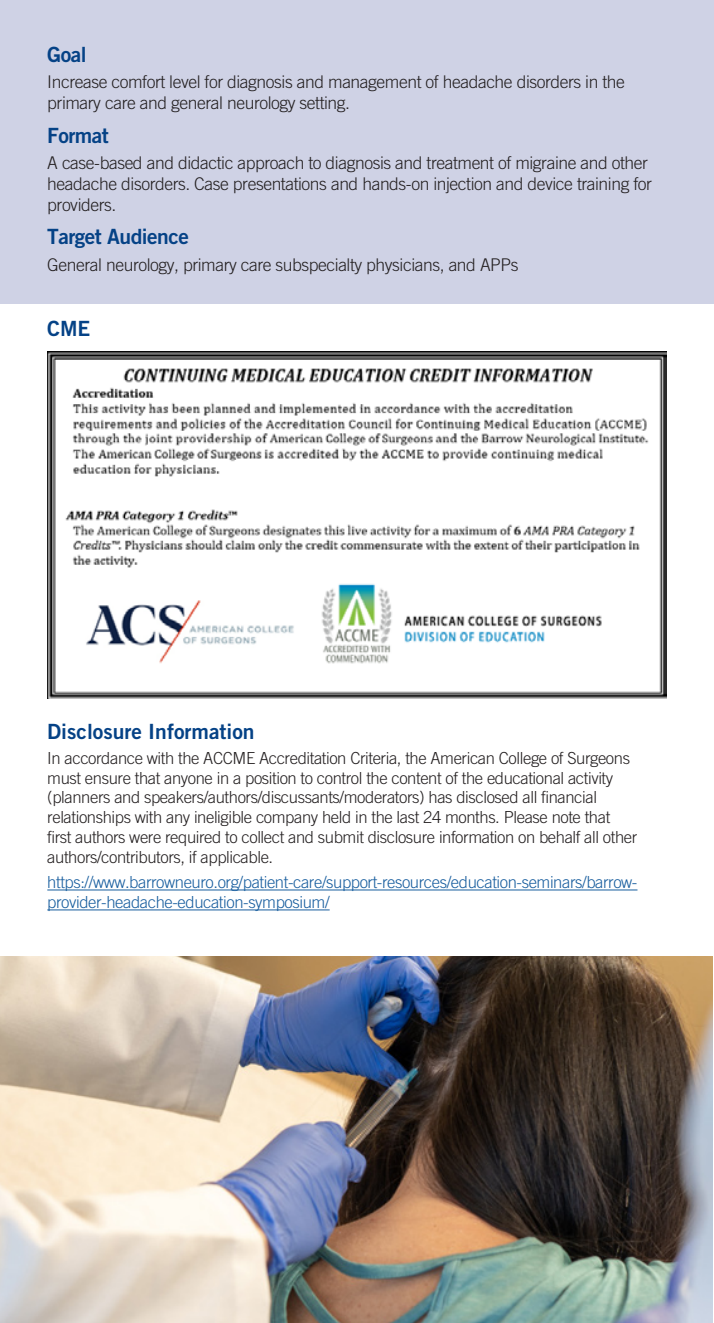
<style>
.page{position:relative;width:714px;height:1323px;background:#fff}
.page>*{position:absolute;margin:0;border:0;box-sizing:border-box;transform-origin:0 0}
.t1{font:21px "Trade Gothic LT Pro Bd 2";color:#054286}
.t2{font:21px "Trade Gothic LT Pro Bd 2";letter-spacing:-.025em;color:#054286}
.t3{font:300 17.5px/21px "Trade Gothic LT Pro";letter-spacing:-.025em;color:#231f20}
.t4{font:300 16.62px/19.9px "Trade Gothic LT Pro";letter-spacing:-.025em;color:#231f20}
.t5{font:300 16.62px/19.9px "Trade Gothic LT Pro";letter-spacing:-.025em;color:#175d9e}
</style>
<div class="page">
<div style="left:0;top:0;width:713px;height:304px;background:#cfd2e5"></div>
<img style="left:0;top:956px;width:712px;height:367px">
<img style="left:47px;top:352px;width:619px;height:346px">
<hr style="left:47px;top:890px;width:590px;height:1px;background:#175d9e">
<hr style="left:47px;top:910px;width:282px;height:1px;background:#175d9e">
<p class="t1" style="left:47px;top:42px;width:41px">Goal</p>
<p class="t3" style="left:47px;top:72px;width:579px">Increase comfort level for diagnosis and management of headache disorders in the primary care and general neurology setting.</p>
<p class="t1" style="left:47px;top:122px;width:63px">Format</p>
<p class="t3" style="left:47px;top:152px;width:606px">A case-based and didactic approach to diagnosis and treatment of migraine and other headache disorders. Case presentations and hands-on injection and device training for providers.</p>
<p class="t2" style="left:47px;top:223px;width:143px">Target Audience</p>
<p class="t3" style="left:47px;top:254px;width:472px">General neurology, primary care subspecialty physicians, and APPs</p>
<p class="t1" style="left:47px;top:315px;width:45px">CME</p>
<p class="t1" style="left:47px;top:718px;width:209px">Disclosure Information</p>
<p class="t4" style="left:47px;top:747px;width:591px">In accordance with the ACCME Accreditation Criteria, the American College of Surgeons must ensure that anyone in a position to control the content of the educational activity (planners and speakers/authors/discussants/moderators) has disclosed all financial relationships with any ineligible company held in the last 24 months. Please note that first authors were required to collect and submit disclosure information on behalf all other authors/contributors, if applicable.</p>
<p class="t5" style="left:47px;top:872px;width:591px">https://www.barrowneuro.org/patient-care/support-resources/education-seminars/barrow&shy;provider-headache-education-symposium/</p>
</div>
